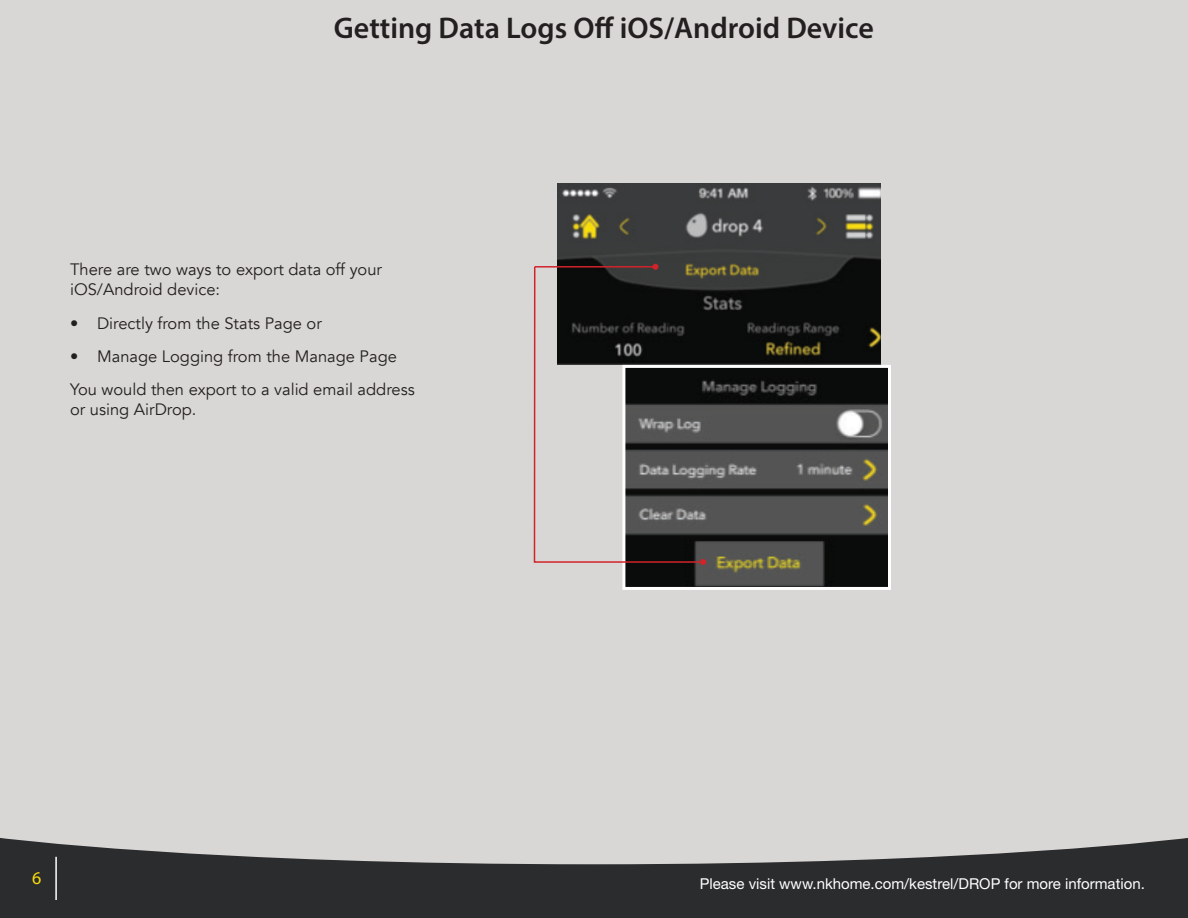
<style>
.page{position:relative;width:1188px;height:918px;background:#fff}
.page>*{position:absolute;margin:0;border:0;box-sizing:border-box;transform-origin:0 0}
.t1{font:600 30px "Myriad Pro";color:#231f20}
.t2{font:18px "Myriad Pro";color:#fadd0e}
.t3{font:16.5px/19.8px "Avenir";color:#231f20}
.t4{font:15px "Helvetica Neue LT Std";color:#fff}
</style>
<div class="page">
<div style="left:0;top:0;width:1188px;height:917px;background:#d9d7d5"></div>
<svg style="left:0;top:838px;width:1188px;height:80px;fill:#2b2c2d"></svg>
<hr style="left:55px;top:857px;width:2px;height:43px;background:#fff">
<img style="left:557px;top:184px;width:323px;height:181px">
<img style="left:626px;top:369px;width:261px;height:217px">
<div style="left:622px;top:365px;width:269px;height:225px;border:3px solid #fff"></div>
<svg style="left:533px;top:265px;width:172px;height:299px"></svg>
<svg style="left:700px;top:559px;width:6px;height:6px"></svg>
<h1 class="t1" style="left:334px;top:9px;width:542px">Getting Data Logs Off iOS/Android Device</h1>
<p class="t3" style="left:70px;top:260px;width:313px">There are two ways to export data off your iOS/Android device:</p>
<p class="t3" style="left:70px;top:313px;width:253px">• Directly from the Stats Page or</p>
<p class="t3" style="left:70px;top:340px;width:346px;line-height:33.3px">• Manage Logging from the Manage Page<br>You would then export to a valid email address</p>
<p class="t3" style="left:70px;top:400px;width:128px">or using AirDrop.</p>
<p class="t2" style="left:32px;top:867px;width:11px">6</p>
<p class="t4" style="left:700px;top:875px;width:447px">Please visit www.nkhome.com/kestrel/DROP for more information.</p>
</div>
